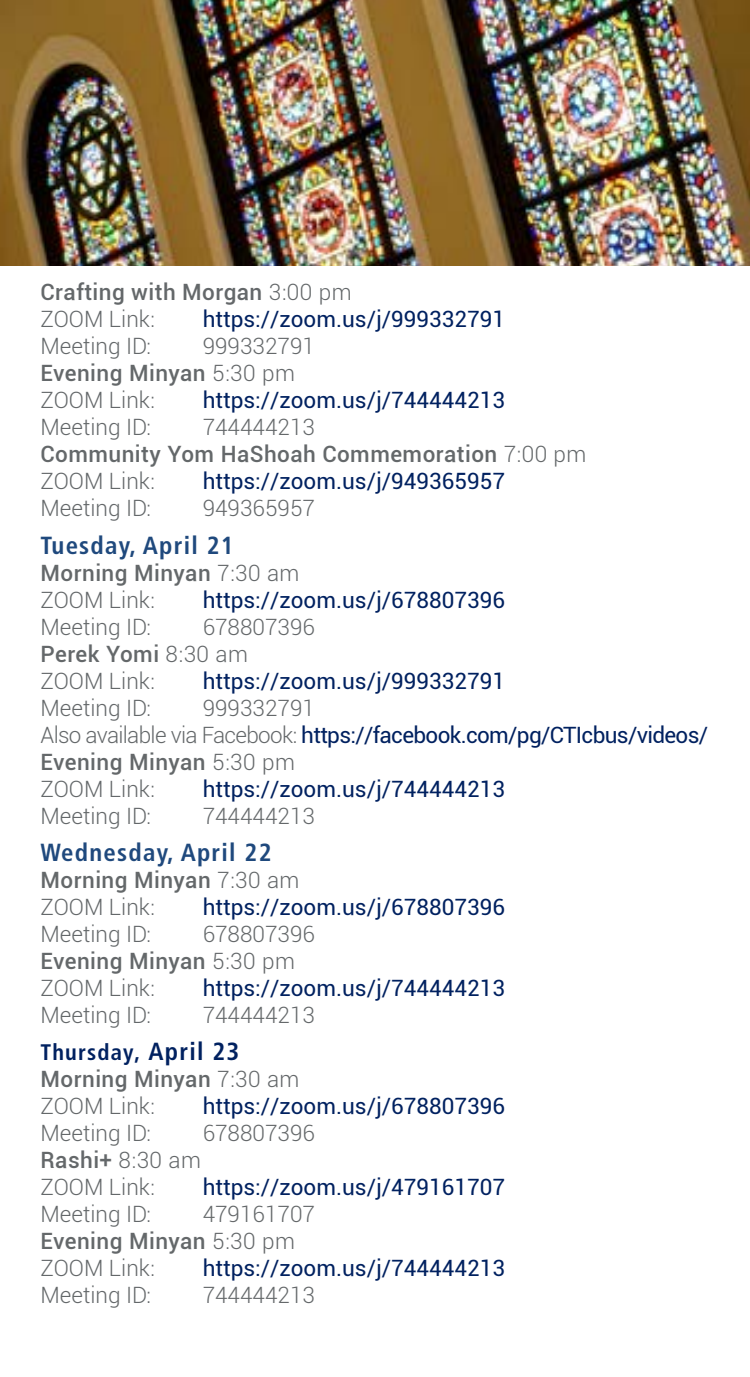
<style>
.page{position:relative;width:750px;height:1377px;background:#fff}
.page>*{position:absolute;margin:0;border:0;box-sizing:border-box;transform-origin:0 0}
.t1{font:700 condensed 24.75px "Frutiger";letter-spacing:.05em;color:#1f497d}
.t2{font:300 22.5px/27px "Roboto";color:#64686a}
.t3{font:22.5px "Roboto";color:#002160}
.t4{font:500 22.5px/27px "Roboto";letter-spacing:.02em;color:#64686a}
.t5{font:700 condensed 22.5px "Frutiger";letter-spacing:.05em;color:#002160}
.s1{font-weight:300}
.s2{font-weight:500}
.s3{font-weight:400;color:#002160}
.s4{font-size:24.75px}
</style>
<div class="page">
<img style="left:0;top:0;width:749px;height:265px">
<p class="t4" style="left:40px;top:278px;width:312px">Crafting with Morgan <span class="s1">3:00 pm<br>ZOOM Link:</span></p>
<p class="t3" style="left:202px;top:304px;width:304px">https://zoom.us/j/999332791</p>
<p class="t2" style="left:40px;top:332px;width:112px">Meeting ID:</p>
<p class="t2" style="left:40px;top:332px;width:276px;text-indent:162px">999332791<br><span class="s2">Evening Minyan</span> 5:30 pm<br>ZOOM Link:</p>
<p class="t3" style="left:202px;top:385px;width:304px">https://zoom.us/j/744444213</p>
<p class="t2" style="left:40px;top:413px;width:112px">Meeting ID:</p>
<p class="t4" style="left:40px;top:413px;width:547px;text-indent:162px"><span class="s1">744444213<br></span>Community Yom HaShoah Commemoration <span class="s1">7:00 pm<br>ZOOM Link:</span></p>
<p class="t3" style="left:202px;top:466px;width:304px">https://zoom.us/j/949365957</p>
<p class="t2" style="left:40px;top:494px;width:112px">Meeting ID:</p>
<p class="t2" style="left:202px;top:494px;width:114px">949365957</p>
<p class="t1" style="left:40px;top:530px;width:195px">Tuesday, April 21</p>
<p class="t2" style="left:40px;top:558px;width:260px"><span class="s2">Morning Minyan</span> 7:30 am<br>ZOOM Link:</p>
<p class="t3" style="left:202px;top:584px;width:304px">https://zoom.us/j/678807396</p>
<p class="t2" style="left:40px;top:612px;width:112px">Meeting ID:</p>
<p class="t2" style="left:40px;top:612px;width:276px;text-indent:162px">678807396<br><span class="s2">Perek Yomi</span> 8:30 am<br>ZOOM Link:</p>
<p class="t3" style="left:202px;top:665px;width:304px">https://zoom.us/j/999332791</p>
<p class="t2" style="left:40px;top:693px;width:112px">Meeting ID:</p>
<p class="t2" style="left:40px;top:693px;width:668px;text-indent:162px">999332791<br>Also available via Facebook: <span class="s3">https://facebook.com/pg/CTIcbus/videos/<br></span><span class="s2">Evening Minyan</span> 5:30 pm<br>ZOOM Link:</p>
<p class="t3" style="left:202px;top:773px;width:304px">https://zoom.us/j/744444213</p>
<p class="t2" style="left:40px;top:801px;width:112px">Meeting ID:</p>
<p class="t2" style="left:202px;top:801px;width:114px">744444213</p>
<p class="t1" style="left:40px;top:837px;width:232px">Wednesday, April 22</p>
<p class="t2" style="left:40px;top:865px;width:260px"><span class="s2">Morning Minyan</span> 7:30 am<br>ZOOM Link:</p>
<p class="t3" style="left:202px;top:891px;width:304px">https://zoom.us/j/678807396</p>
<p class="t2" style="left:40px;top:919px;width:112px">Meeting ID:</p>
<p class="t2" style="left:40px;top:919px;width:276px;text-indent:162px">678807396<br><span class="s2">Evening Minyan</span> 5:30 pm<br>ZOOM Link:</p>
<p class="t3" style="left:202px;top:972px;width:304px">https://zoom.us/j/744444213</p>
<p class="t2" style="left:40px;top:1000px;width:112px">Meeting ID:</p>
<p class="t2" style="left:202px;top:1000px;width:114px">744444213</p>
<p class="t5" style="left:40px;top:1039px;width:200px">Thursday, <span class="s4">April 23</span></p>
<p class="t2" style="left:40px;top:1065px;width:260px"><span class="s2">Morning Minyan</span> 7:30 am<br>ZOOM Link:</p>
<p class="t3" style="left:202px;top:1090px;width:304px">https://zoom.us/j/678807396</p>
<p class="t2" style="left:40px;top:1119px;width:112px">Meeting ID:</p>
<p class="t2" style="left:202px;top:1119px;width:114px">678807396</p>
<p class="t2" style="left:40px;top:1146px;width:162px"><span class="s2">Rashi+</span> 8:30 am<br>ZOOM Link:</p>
<p class="t3" style="left:202px;top:1171px;width:304px">https://zoom.us/j/479161707</p>
<p class="t2" style="left:40px;top:1200px;width:112px">Meeting ID:</p>
<p class="t2" style="left:40px;top:1200px;width:276px;text-indent:162px">479161707<br><span class="s2">Evening Minyan</span> 5:30 pm<br>ZOOM Link:</p>
<p class="t3" style="left:202px;top:1252px;width:304px">https://zoom.us/j/744444213</p>
<p class="t2" style="left:40px;top:1281px;width:112px">Meeting ID:</p>
<p class="t2" style="left:202px;top:1281px;width:114px">744444213</p>
</div>
